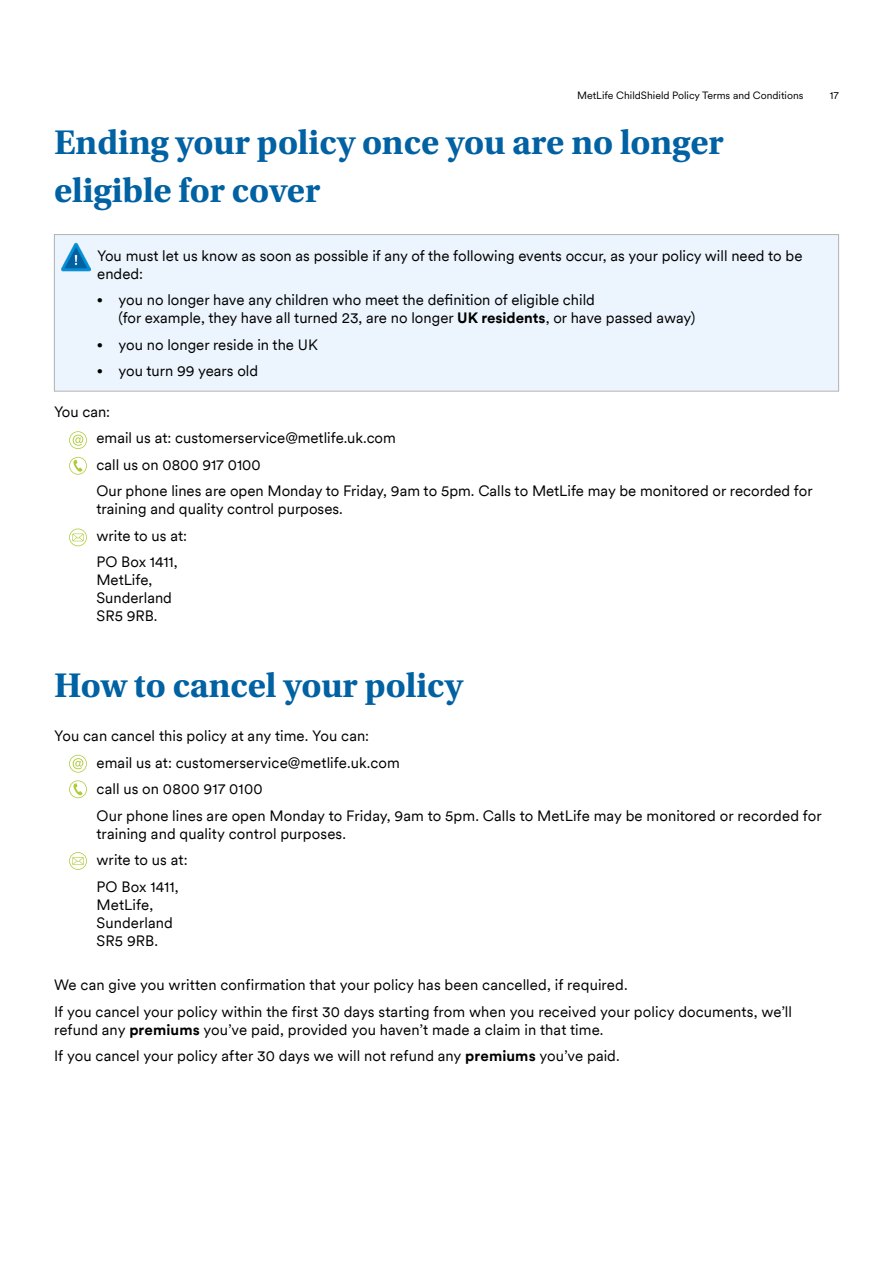
<style>
.page{position:relative;width:893px;height:1263px;background:#fff}
.page>*{position:absolute;margin:0;border:0;box-sizing:border-box;transform-origin:0 0}
.t1{font:700 36px/48px "Utopia Std";letter-spacing:-.005em;color:#0061a3}
.t2{font:15px/26.5px "Met Life Circular TT";color:#000}
.t3{font:10.5px "Met Life Circular";color:#000}
.s1{font-weight:700}
</style>
<div class="page">
<div style="left:54px;top:235px;width:785px;height:156px;background:#ecf5fd"></div>
<div style="left:54px;top:234px;width:785px;height:157px;border:1px solid #b1b2b4"></div>
<img style="left:62px;top:243px;width:28px;height:28px">
<svg style="left:69px;top:431px;width:18px;height:18px"></svg>
<svg style="left:69px;top:755px;width:18px;height:17px"></svg>
<svg style="left:69px;top:457px;width:18px;height:18px"></svg>
<svg style="left:69px;top:780px;width:18px;height:18px"></svg>
<svg style="left:69px;top:528px;width:18px;height:18px"></svg>
<svg style="left:69px;top:852px;width:18px;height:18px"></svg>
<p class="t3" style="left:577px;top:89px;width:228px">MetLife ChildShield Policy Terms and Conditions</p>
<p class="t3" style="left:830px;top:89px;width:11px">17</p>
<h1 class="t1" style="left:54px;top:118px;width:671px">Ending your policy once you are no longer eligible for cover</h1>
<p class="t2" style="left:97px;top:246px;width:707px;line-height:18px">You must let us know as soon as possible if any of the following events occur, as your policy will need to be ended:</p>
<p class="t2" style="left:119px;top:290px;width:578px;line-height:18px;text-indent:-21px">● you no longer have any children who meet the definition of eligible child<br>(for example, they have all turned 23, are no longer <span class="s1">UK residents</span>, or have passed away)</p>
<p class="t2" style="left:97px;top:331px;width:222px">● you no longer reside in the UK</p>
<p class="t2" style="left:97px;top:357px;width:162px">● you turn 99 years old</p>
<p class="t2" style="left:97px;top:398px;width:718px;text-indent:-43px">You can:<br>email us at: customerservice@metlife.uk.com<br>call us on 0800 917 0100<br>Our phone lines are open Monday to Friday, 9am to 5pm. Calls to MetLife may be monitored or recorded for</p>
<p class="t2" style="left:97px;top:495px;width:248px">training and quality control purposes. write to us at:<br>PO Box 1411,</p>
<p class="t2" style="left:97px;top:570px;width:77px;line-height:18px">MetLife,<br>Sunderland<br>SR5 9RB.</p>
<h1 class="t1" style="left:54px;top:661px;width:410px">How to cancel your policy</h1>
<p class="t2" style="left:97px;top:722px;width:727px;text-indent:-43px">You can cancel this policy at any time. You can:<br>email us at: customerservice@metlife.uk.com<br>call us on 0800 917 0100<br>Our phone lines are open Monday to Friday, 9am to 5pm. Calls to MetLife may be monitored or recorded for</p>
<p class="t2" style="left:97px;top:819px;width:251px">training and quality control purposes. write to us at:<br>PO Box 1411,</p>
<p class="t2" style="left:97px;top:895px;width:78px;line-height:18px">MetLife,<br>Sunderland<br>SR5 9RB.</p>
<p class="t2" style="left:54px;top:971px;width:739px">We can give you written confirmation that your policy has been cancelled, if required.<br>If you cancel your policy within the first 30 days starting from when you received your policy documents, we’ll</p>
<p class="t2" style="left:54px;top:1015px;width:567px">refund any <span class="s1">premiums</span> you’ve paid, provided you haven’t made a claim in that time.<br>If you cancel your policy after 30 days we will not refund any <span class="s1">premiums</span> you’ve paid.</p>
</div>
